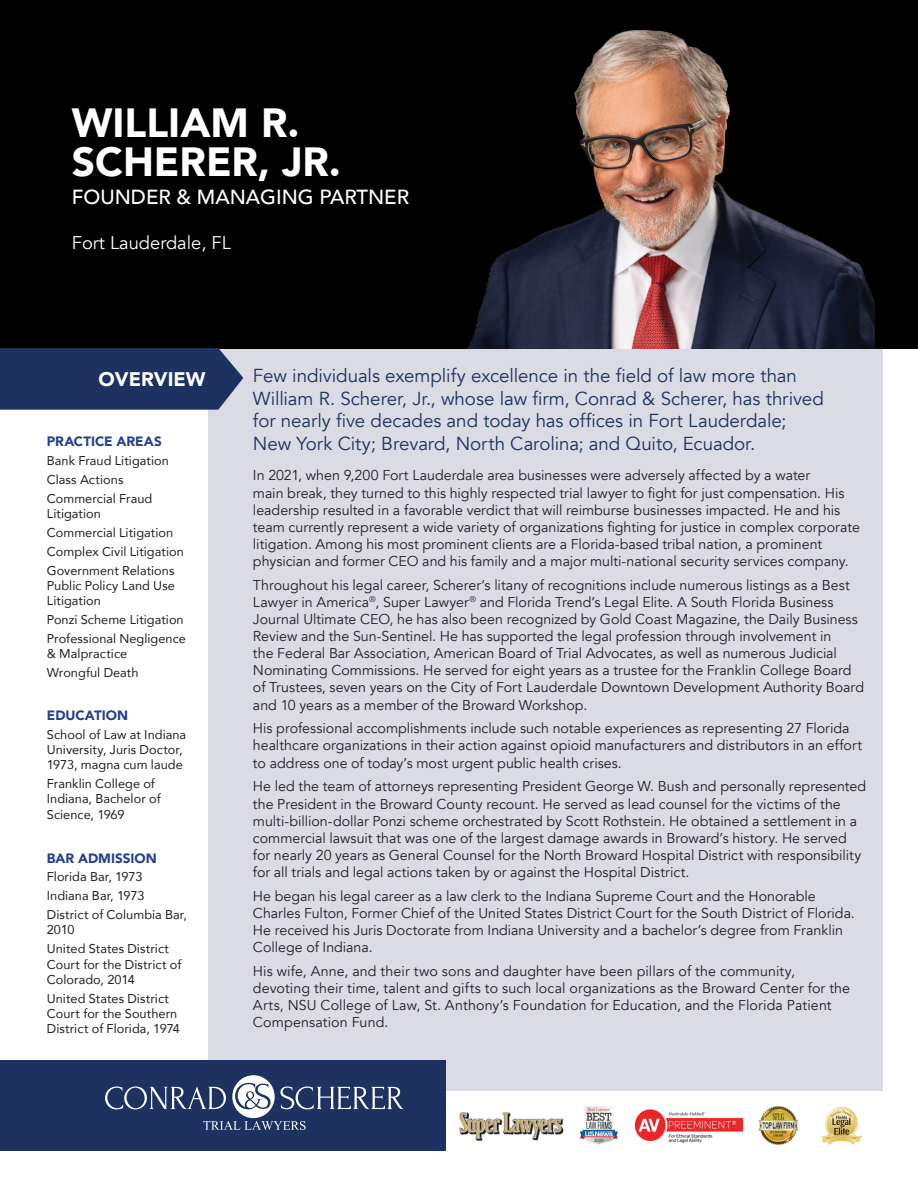
<style>
.page{position:relative;width:918px;height:1188px;background:#fff}
.page>*{position:absolute;margin:0;border:0;box-sizing:border-box;transform-origin:0 0}
.t1{font:900 40.65px/39px "Avenir";color:#fff}
.t2{font:500 20.4px "Avenir";color:#fff}
.t3{font:900 19.65px "Avenir";color:#fff}
.t4{font:18.75px/22.5px "Avenir";letter-spacing:-.005em;color:#1d3261}
.t5{font:18.3px "Avenir";color:#fff}
.t6{font:14.25px/17.1px "Avenir";color:#231f20}
.t7{font:900 13.5px "Avenir";color:#25408f}
.t8{font:12.75px/18.8px "Avenir";letter-spacing:.005em;color:#231f20}
</style>
<div class="page">
<div style="left:208px;top:345px;width:675px;height:746px;background:#dbdbe3"></div>
<div style="left:0;top:0;width:918px;height:348px;background:#000"></div>
<img style="left:468px;top:30px;width:406px;height:318px">
<svg style="left:0;top:348px;width:243px;height:62px;background:#263a67"></svg>
<div style="left:0;top:1060px;width:446px;height:90px;background:#1d3261"></div>
<svg style="left:105px;top:1075px;width:298px;height:55px"></svg>
<img style="left:460px;top:1106px;width:402px;height:38px">
<p class="t1" style="left:72px;top:102px;width:271px">WILLIAM R.<br>SCHERER, JR.</p>
<p class="t2" style="left:72px;top:180px;width:339px">FOUNDER &amp; MANAGING PARTNER</p>
<p class="t5" style="left:72px;top:232px;width:161px">Fort Lauderdale, FL</p>
<p class="t3" style="left:99px;top:363px;width:108px">OVERVIEW</p>
<p class="t7" style="left:47px;top:430px;width:117px">PRACTICE AREAS</p>
<p class="t8" style="left:47px;top:451px;width:124px">Bank Fraud Litigation<br>Class Actions<br>Commercial Fraud</p>
<p class="t8" style="left:47px;top:504px;width:138px">Litigation<br>Commercial Litigation<br>Complex Civil Litigation<br>Government Relations</p>
<p class="t8" style="left:47px;top:577px;width:130px;line-height:15.3px">Public Policy Land Use<br>Litigation</p>
<p class="t8" style="left:47px;top:610px;width:141px">Ponzi Scheme Litigation<br>Professional Negligence</p>
<p class="t8" style="left:47px;top:644px;width:93px">&amp; Malpractice<br>Wrongful Death</p>
<p class="t7" style="left:47px;top:704px;width:83px">EDUCATION</p>
<p class="t8" style="left:47px;top:726px;width:141px;line-height:15.3px">School of Law at Indiana<br>University, Juris Doctor,<br>1973, magna cum laude</p>
<p class="t8" style="left:47px;top:776px;width:115px;line-height:15.3px">Franklin College of<br>Indiana, Bachelor of<br>Science, 1969</p>
<p class="t7" style="left:47px;top:846px;width:111px">BAR ADMISSION</p>
<p class="t8" style="left:47px;top:867px;width:142px">Florida Bar, 1973<br>Indiana Bar, 1973<br>District of Columbia Bar,</p>
<p class="t8" style="left:47px;top:920px;width:124px">2010<br>United States District</p>
<p class="t8" style="left:47px;top:956px;width:136px;line-height:15.3px">Court for the District of<br>Colorado, 2014</p>
<p class="t8" style="left:47px;top:990px;width:135px;line-height:15.3px">United States District<br>Court for the Southern<br>District of Florida, 1974</p>
<p class="t4" style="left:253px;top:365px;width:572px">Few individuals exemplify excellence in the field of law more than William R. Scherer, Jr., whose law firm, Conrad &amp; Scherer, has thrived for nearly five decades and today has offices in Fort Lauderdale; New York City; Brevard, North Carolina; and Quito, Ecuador.</p>
<p class="t6" style="left:253px;top:467px;width:609px">In 2021, when 9,200 Fort Lauderdale area businesses were adversely affected by a water<br>main break, they turned to this highly respected trial lawyer to fight for just compensation. His leadership resulted in a favorable verdict that will reimburse businesses impacted. He and his team currently represent a wide variety of organizations fighting for justice in complex corporate litigation. Among his most prominent clients are a Florida-based tribal nation, a prominent physician and former CEO and his family and a major multi-national security services company.</p>
<p class="t6" style="left:253px;top:577px;width:613px">Throughout his legal career, Scherer’s litany of recognitions include numerous listings as a Best Lawyer in America<sup>®</sup>, Super Lawyer<sup>®</sup> and Florida Trend’s Legal Elite. A South Florida Business Journal Ultimate CEO, he has also been recognized by Gold Coast Magazine, the Daily Business Review and the Sun-Sentinel. He has supported the legal profession through involvement in<br>the Federal Bar Association, American Board of Trial Advocates, as well as numerous Judicial Nominating Commissions. He served for eight years as a trustee for the Franklin College Board of Trustees, seven years on the City of Fort Lauderdale Downtown Development Authority Board and 10 years as a member of the Broward Workshop.</p>
<p class="t6" style="left:253px;top:720px;width:611px">His professional accomplishments include such notable experiences as representing 27 Florida healthcare organizations in their action against opioid manufacturers and distributors in an effort to address one of today’s most urgent public health crises.</p>
<p class="t6" style="left:253px;top:778px;width:615px">He led the team of attorneys representing President George W. Bush and personally represented the President in the Broward County recount. He served as lead counsel for the victims of the multi-billion-dollar Ponzi scheme orchestrated by Scott Rothstein. He obtained a settlement in a commercial lawsuit that was one of the largest damage awards in Broward’s history. He served for nearly 20 years as General Counsel for the North Broward Hospital District with responsibility for all trials and legal actions taken by or against the Hospital District.</p>
<p class="t6" style="left:253px;top:888px;width:603px">He began his legal career as a law clerk to the Indiana Supreme Court and the Honorable Charles Fulton, Former Chief of the United States District Court for the South District of Florida.<br>He received his Juris Doctorate from Indiana University and a bachelor’s degree from Franklin College of Indiana.</p>
<p class="t6" style="left:253px;top:963px;width:599px">His wife, Anne, and their two sons and daughter have been pillars of the community, devoting their time, talent and gifts to such local organizations as the Broward Center for the Arts, NSU College of Law, St. Anthony’s Foundation for Education, and the Florida Patient Compensation Fund.</p>
</div>
